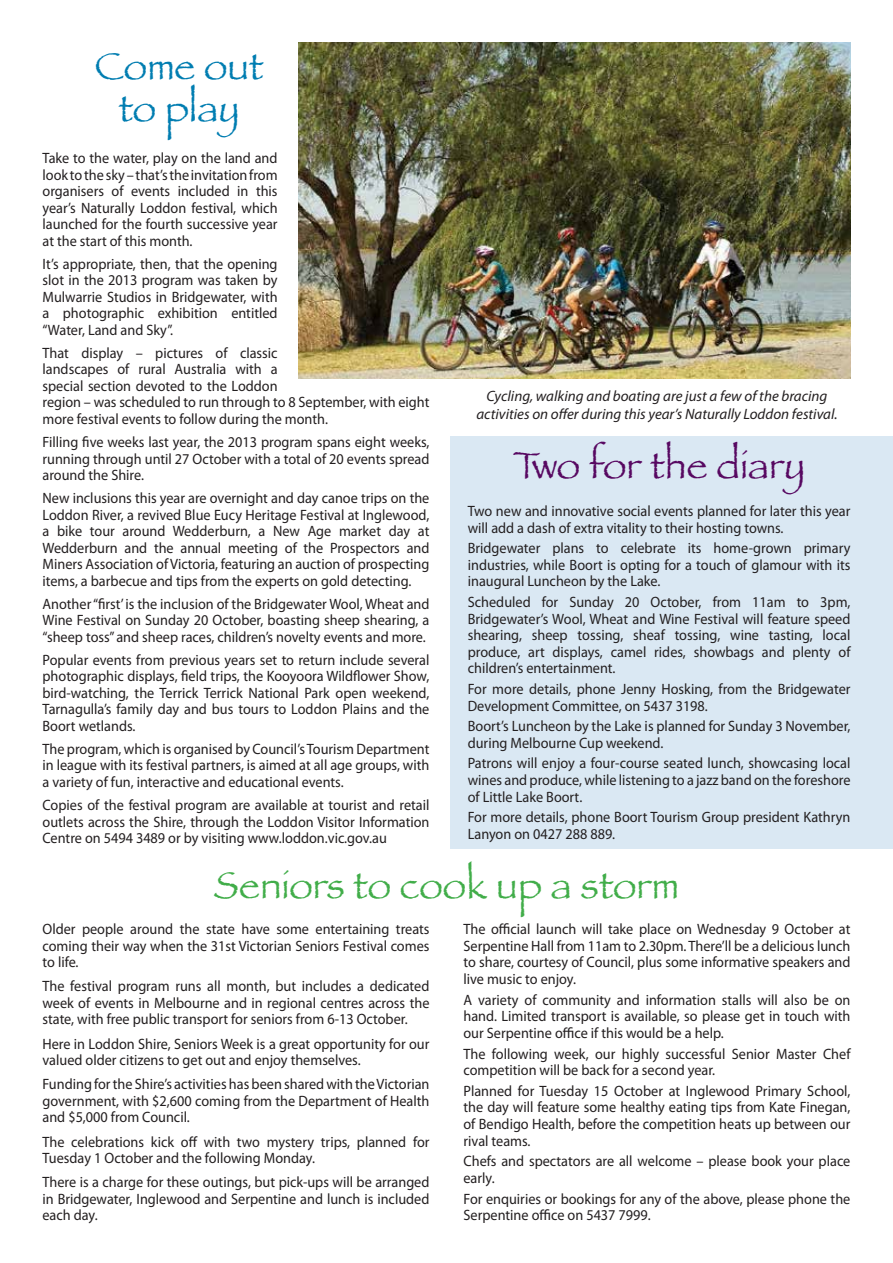
<style>
.page{position:relative;width:893px;height:1263px;background:#fff}
.page>*{position:absolute;margin:0;border:0;box-sizing:border-box;transform-origin:0 0}
.t1{font:39px "Papyrus";color:#41ad49}
.t2{font:39px "Papyrus";color:#570861}
.t3{font:39px/42px "Papyrus";color:#007db1;text-align:center}
.t4{font:15px/16.5px "Myriad Pro";color:#231f20;text-align:justify;scale:.95 1}
.t5{font:italic 15px/18px "Myriad Pro";color:#231f20;text-align:center}
</style>
<div class="page">
<div style="left:450px;top:436px;width:443px;height:412px;background:#dae8f3"></div>
<img style="left:299px;top:43px;width:551px;height:335px">
<h1 class="t3" style="left:95px;top:44px;width:170px">Come out to play</h1>
<p class="t4" style="left:43px;top:150px;width:249px">Take to the water, play on the land and look to the sky – that’s the invitation from organisers of events included in this year’s Naturally Loddon festival, which launched for the fourth successive year at the start of this month.</p>
<p class="t4" style="left:43px;top:255px;width:249px">It’s appropriate, then, that the opening slot in the 2013 program was taken by Mulwarrie Studios in Bridgewater, with a photographic exhibition entitled “Water, Land and Sky”.</p>
<p class="t4" style="left:43px;top:344px;width:409px;text-align:left">That display – pictures of classic<br>landscapes of rural Australia with a<br>special section devoted to the Loddon<br>region – was scheduled to run through to 8 September, with eight more festival events to follow during the month.</p>
<p class="t4" style="left:43px;top:433px;width:409px">Filling five weeks last year, the 2013 program spans eight weeks, running through until 27 October with a total of 20 events spread around the Shire.</p>
<p class="t4" style="left:43px;top:490px;width:409px">New inclusions this year are overnight and day canoe trips on the Loddon River, a revived Blue Eucy Heritage Festival at Inglewood, a bike tour around Wedderburn, a New Age market day at Wedderburn and the annual meeting of the Prospectors and Miners Association of Victoria, featuring an auction of prospecting items, a barbecue and tips from the experts on gold detecting.</p>
<p class="t4" style="left:43px;top:595px;width:409px">Another “first’ is the inclusion of the Bridgewater Wool, Wheat and Wine Festival on Sunday 20 October, boasting sheep shearing, a “sheep toss” and sheep races, children’s novelty events and more.</p>
<p class="t4" style="left:43px;top:651px;width:409px">Popular events from previous years set to return include several photographic displays, field trips, the Kooyoora Wildflower Show, bird-watching, the Terrick Terrick National Park open weekend, Tarnagulla’s family day and bus tours to Loddon Plains and the Boort wetlands.</p>
<p class="t4" style="left:43px;top:740px;width:409px">The program, which is organised by Council’s Tourism Department in league with its festival partners, is aimed at all age groups, with a variety of fun, interactive and educational events.</p>
<p class="t4" style="left:43px;top:796px;width:409px">Copies of the festival program are available at tourist and retail outlets across the Shire, through the Loddon Visitor Information Centre on 5494 3489 or by visiting www.loddon.vic.gov.au</p>
<p class="t5" style="left:476px;top:387px;width:363px">Cycling, walking and boating are just a few of the bracing activities on offer during this year’s Naturally Loddon festival.</p>
<h1 class="t2" style="left:513px;top:442px;width:294px">Two for the diary</h1>
<p class="t4" style="left:468px;top:503px;width:404px">Two new and innovative social events planned for later this year will add a dash of extra vitality to their hosting towns.</p>
<p class="t4" style="left:468px;top:540px;width:404px">Bridgewater plans to celebrate its home-grown primary industries, while Boort is opting for a touch of glamour with its inaugural Luncheon by the Lake.</p>
<p class="t4" style="left:468px;top:594px;width:404px">Scheduled for Sunday 20 October, from 11am to 3pm, Bridgewater’s Wool, Wheat and Wine Festival will feature speed shearing, sheep tossing, sheaf tossing, wine tasting, local produce, art displays, camel rides, showbags and plenty of children’s entertainment.</p>
<p class="t4" style="left:468px;top:680px;width:404px">For more details, phone Jenny Hosking, from the Bridgewater<br>Development Committee, on 5437 3198.</p>
<p class="t4" style="left:468px;top:718px;width:404px">Boort’s Luncheon by the Lake is planned for Sunday 3 November, during Melbourne Cup weekend.</p>
<p class="t4" style="left:468px;top:755px;width:404px">Patrons will enjoy a four-course seated lunch, showcasing local wines and produce, while listening to a jazz band on the foreshore of Little Lake Boort.</p>
<p class="t4" style="left:468px;top:809px;width:404px">For more details, phone Boort Tourism Group president Kathryn<br>Lanyon on 0427 288 889.</p>
<h1 class="t1" style="left:214px;top:861px;width:467px">Seniors to cook up a storm</h1>
<p class="t4" style="left:43px;top:920px;width:409px">Older people around the state have some entertaining treats coming their way when the 31st Victorian Seniors Festival comes to life.</p>
<p class="t4" style="left:43px;top:978px;width:409px">The festival program runs all month, but includes a dedicated week of events in Melbourne and in regional centres across the state, with free public transport for seniors from 6-13 October.</p>
<p class="t4" style="left:43px;top:1035px;width:409px">Here in Loddon Shire, Seniors Week is a great opportunity for our valued older citizens to get out and enjoy themselves.</p>
<p class="t4" style="left:43px;top:1076px;width:409px">Funding for the Shire’s activities has been shared with the Victorian government, with $2,600 coming from the Department of Health and $5,000 from Council.</p>
<p class="t4" style="left:43px;top:1133px;width:409px">The celebrations kick off with two mystery trips, planned for<br>Tuesday 1 October and the following Monday.</p>
<p class="t4" style="left:43px;top:1174px;width:409px">There is a charge for these outings, but pick-ups will be arranged in Bridgewater, Inglewood and Serpentine and lunch is included each day.</p>
<p class="t4" style="left:463px;top:920px;width:409px">The official launch will take place on Wednesday 9 October at Serpentine Hall from 11am to 2.30pm. There’ll be a delicious lunch to share, courtesy of Council, plus some informative speakers and live music to enjoy.</p>
<p class="t4" style="left:463px;top:991px;width:409px">A variety of community and information stalls will also be on hand. Limited transport is available, so please get in touch with our Serpentine office if this would be a help.</p>
<p class="t4" style="left:463px;top:1045px;width:409px">The following week, our highly successful Senior Master Chef competition will be back for a second year.</p>
<p class="t4" style="left:463px;top:1082px;width:409px">Planned for Tuesday 15 October at Inglewood Primary School, the day will feature some healthy eating tips from Kate Finegan, of Bendigo Health, before the competition heats up between our rival teams.</p>
<p class="t4" style="left:463px;top:1153px;width:409px">Chefs and spectators are all welcome – please book your place early.</p>
<p class="t4" style="left:463px;top:1190px;width:409px">For enquiries or bookings for any of the above, please phone the<br>Serpentine office on 5437 7999.</p>
</div>
